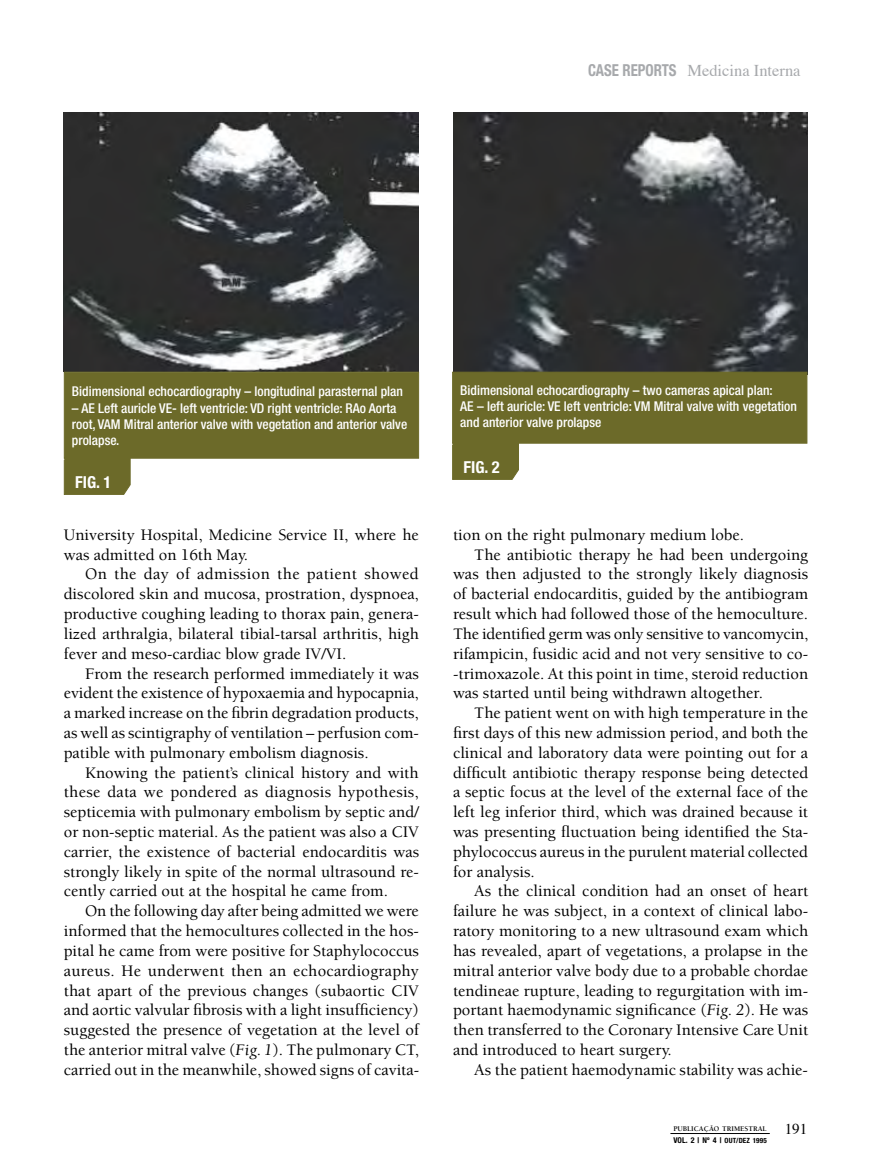
<style>
.page{position:relative;width:872px;height:1170px;background:#fff}
.page>*{position:absolute;margin:0;border:0;box-sizing:border-box;transform-origin:0 0}
.t1{font:500 16.5px/19.8px "Berkeley";color:#000;text-align:justify}
.t2{font:16.5px "Times";color:#a7a9ac}
.t3{font:700 condensed 16.5px "Helvetica Neue";color:#a7a9ac;scale:.9 1}
.t4{font:700 condensed 16.5px "Helvetica Neue";color:#fff}
.t5{font:500 condensed 13.5px/16.2px "Helvetica Neue";color:#fff}
.t6{font:700 7.35px "Berkeley";color:#000}
.t7{font:700 condensed 7.2px "Helvetica Neue";letter-spacing:.015em;color:#000}
.s1{font-weight:400;font-style:italic}
.s2{font-family:"Times";font-weight:400;font-size:15px}
.s3{font-size:7.95px}
</style>
<div class="page">
<hr style="left:670px;top:1133px;width:99px;height:1px;background:#000">
<img style="left:64px;top:113px;width:355px;height:259px">
<div style="left:64px;top:372px;width:355px;height:86px;background:#6c6a29;border:1px solid #6c6a29"></div>
<div style="left:64px;top:457px;width:67px;height:38px;background:#6c6a29"></div>
<img style="left:453px;top:113px;width:354px;height:259px">
<div style="left:452px;top:372px;width:355px;height:71px;background:#6c6a29"></div>
<div style="left:452px;top:442px;width:67px;height:38px;background:#6c6a29"></div>
<p class="t3" style="left:588px;top:60px;width:48px">CASE REPORTS</p>
<p class="t2" style="left:687px;top:60px;width:115px">Medicina Interna</p>
<p class="t5" style="left:72px;top:383px;width:332px">Bidimensional echocardiography – longitudinal parasternal plan</p>
<p class="t5" style="left:72px;top:399px;width:337px">– AE Left auricle VE- left ventricle: VD right ventricle: RAo Aorta root, VAM Mitral anterior valve with vegetation and anterior valve prolapse.</p>
<p class="t4" style="left:75px;top:472px;width:38px">FIG. 1</p>
<p class="t1" style="left:64px;top:525px;width:357px">University Hospital, Medicine Service II, where he was admitted on 16th May.</p>
<p class="t1" style="left:64px;top:564px;width:357px;text-indent:21px">On the day of admission the patient showed discolored skin and mucosa, prostration, dyspnoea, productive coughing leading to thorax pain, genera&shy;lized arthralgia, bilateral tibial-tarsal arthritis, high fever and meso-cardiac blow grade IV/VI.</p>
<p class="t1" style="left:64px;top:663px;width:357px;text-indent:21px">From the research performed immediately it was evident the existence of hypoxaemia and hypocapnia, a marked increase on the fibrin degradation products, as well as scintigraphy of ventilation – perfusion com&shy;patible with pulmonary embolism diagnosis.</p>
<p class="t1" style="left:64px;top:762px;width:357px;text-indent:21px">Knowing the patient’s clinical history and with these data we pondered as diagnosis hypothesis, septicemia with pulmonary embolism by septic and/ or non-septic material. As the patient was also a CIV carrier, the existence of bacterial endocarditis was strongly likely in spite of the normal ultrasound re&shy;cently carried out at the hospital he came from.</p>
<p class="t1" style="left:64px;top:901px;width:357px;text-indent:21px">On the following day after being admitted we were informed that the hemocultures collected in the hos&shy;pital he came from were positive for Staphylococcus aureus. He underwent then an echocardiography that apart of the previous changes (subaortic CIV and aortic valvular fibrosis with a light insufficiency) suggested the presence of vegetation at the level of the anterior mitral valve (<span class="s1">Fig. 1</span>). The pulmonary CT, carried out in the meanwhile, showed signs of cavita-</p>
<p class="t5" style="left:460px;top:382px;width:338px">Bidimensional echocardiography – two cameras apical plan:<br>AE – left auricle: VE left ventricle: VM Mitral valve with vegetation and anterior valve prolapse</p>
<p class="t4" style="left:463px;top:457px;width:38px">FIG. 2</p>
<p class="t1" style="left:453px;top:525px;width:293px">tion on the right pulmonary medium lobe.</p>
<p class="t1" style="left:474px;top:545px;width:335px">The antibiotic therapy he had been undergoing</p>
<p class="t1" style="left:453px;top:564px;width:357px">was then adjusted to the strongly likely diagnosis</p>
<p class="t1" style="left:453px;top:584px;width:357px">of bacterial endocarditis, guided by the antibiogram</p>
<p class="t1" style="left:453px;top:604px;width:357px">result which had followed those of the hemoculture.</p>
<p class="t1" style="left:453px;top:624px;width:357px">The identified germ was only sensitive to vancomycin,</p>
<p class="t1" style="left:453px;top:644px;width:357px">rifampicin, fusidic acid and not very sensitive to co-</p>
<p class="t1" style="left:453px;top:663px;width:357px">-trimoxazole. At this point in time, steroid reduction</p>
<p class="t1" style="left:453px;top:683px;width:311px">was started until being withdrawn altogether.</p>
<p class="t1" style="left:474px;top:703px;width:335px">The patient went on with high temperature in the</p>
<p class="t1" style="left:453px;top:723px;width:357px">first days of this new admission period, and both the</p>
<p class="t1" style="left:453px;top:743px;width:357px">clinical and laboratory data were pointing out for a</p>
<p class="t1" style="left:453px;top:762px;width:357px">difficult antibiotic therapy response being detected</p>
<p class="t1" style="left:453px;top:782px;width:356px">a septic focus at the level of the external face of the</p>
<p class="t1" style="left:453px;top:802px;width:357px">left leg inferior third, which was drained because it</p>
<p class="t1" style="left:453px;top:822px;width:357px">was presenting fluctuation being identified the Sta-</p>
<p class="t1" style="left:453px;top:842px;width:356px">phylococcus aureus in the purulent material collected</p>
<p class="t1" style="left:453px;top:861px;width:83px">for analysis.</p>
<p class="t1" style="left:474px;top:881px;width:335px">As the clinical condition had an onset of heart</p>
<p class="t1" style="left:453px;top:901px;width:357px">failure he was subject, in a context of clinical labo-</p>
<p class="t1" style="left:453px;top:921px;width:357px">ratory monitoring to a new ultrasound exam which</p>
<p class="t1" style="left:453px;top:941px;width:356px">has revealed, apart of vegetations, a prolapse in the</p>
<p class="t1" style="left:453px;top:960px;width:356px">mitral anterior valve body due to a probable chordae</p>
<p class="t1" style="left:453px;top:980px;width:357px">tendineae rupture, leading to regurgitation with im-</p>
<p class="t1" style="left:453px;top:1000px;width:357px">portant haemodynamic significance (<span class="s1">Fig. 2</span>). He was</p>
<p class="t1" style="left:453px;top:1020px;width:357px">then transferred to the Coronary Intensive Care Unit</p>
<p class="t1" style="left:453px;top:1040px;width:220px">and introduced to heart surgery.</p>
<p class="t1" style="left:474px;top:1059px;width:335px">As the patient haemodynamic stability was achie-</p>
<p class="t6" style="left:673px;top:1124px;width:135px">PUBLICAÇÃO TRIMESTRAL <span class="s2">191</span></p>
<p class="t7" style="left:673px;top:1135px;width:95px"><span class="s3">VOL. 2 | Nº 4 |</span> OUT/DEZ 1995</p>
</div>
